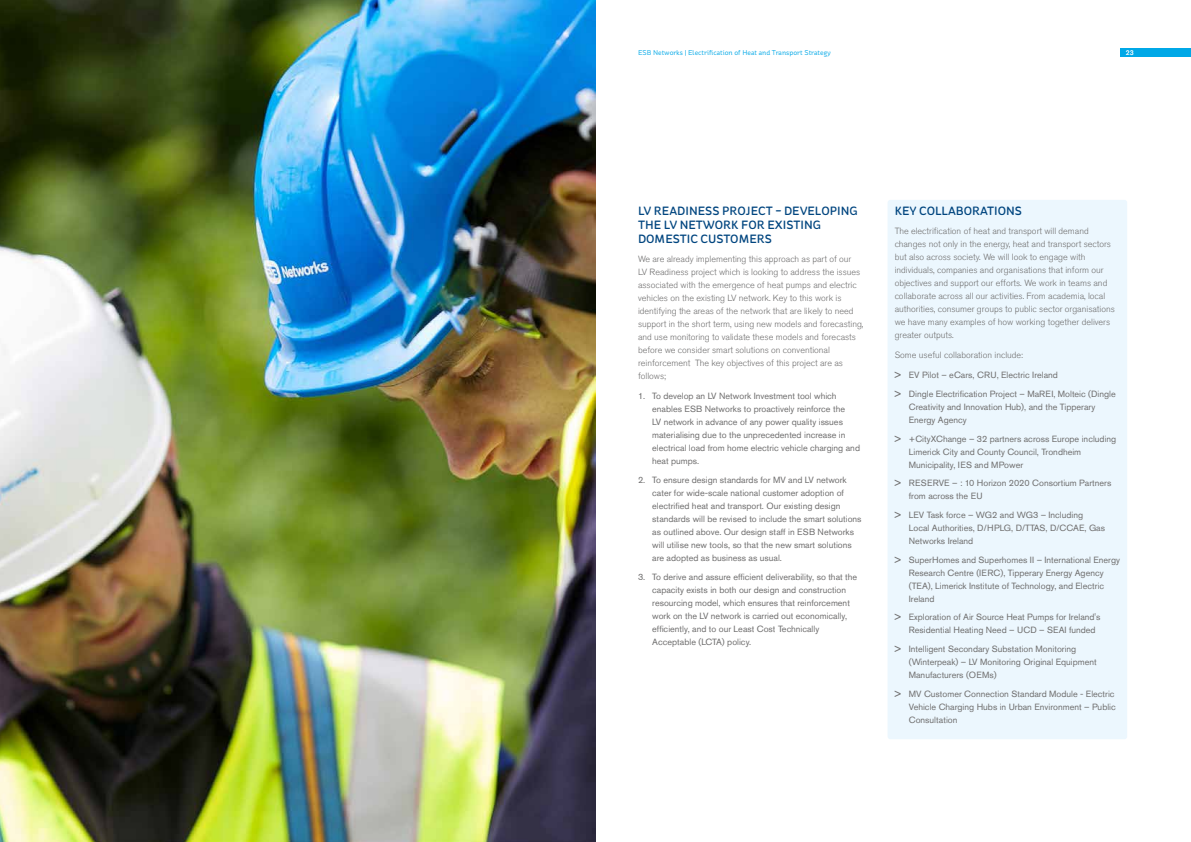
<style>
.page{position:relative;width:1191px;height:842px;background:#fff}
.page>*{position:absolute;margin:0;border:0;box-sizing:border-box;transform-origin:0 0}
.Header2{font:500 12px/14px "St Ryde";color:#00457f}
.Body{font:300 9px/13px "Akzidenz Grotesk Pro";color:#706f6f}
.Bullets{font:9px/13px "Akzidenz Grotesk Pro";color:#706f6f}
.Bullets_Nos{font:9px/13px "Akzidenz Grotesk Pro";color:#706f6f}
.t1{font:7px "St Ryde";color:#00a8e7}
.t2{font:500 7px "Akzidenz Grotesk Pro";color:#fff}
.s1{font-family:"Akzidenz Grotesk BE";font-weight:500}
</style>
<div class="page">
<img style="left:0;top:0;width:595px;height:842px">
<div style="left:1120px;top:48px;width:71px;height:9px;background:#00a8e7"></div>
<div style="left:887px;top:200px;width:240px;height:539px;background:#ecf7fe;border-radius:3px"></div>
<p class="t1" style="left:638px;top:48px;width:194px">ESB Networks | Electrification of Heat and Transport Strategy</p>
<p class="t2" style="left:1125px;top:48px;width:9px">23</p>
<h2 class="Header2" style="left:638px;top:204px;width:221px">LV READINESS PROJECT – DEVELOPING<br>THE LV NETWORK FOR EXISTING<br>DOMESTIC CUSTOMERS</h2>
<p class="Body" style="left:638px;top:252px;width:227px">We are already implementing this approach as part of our<br>LV Readiness project which is looking to address the issues associated with the emergence of heat pumps and electric vehicles on the existing LV network. Key to this work is identifying the areas of the network that are likely to need support in the short term, using new models and forecasting, and use monitoring to validate these models and forecasts before we consider smart solutions on conventional reinforcement The key objectives of this project are as follows;</p>
<p class="Bullets_Nos" style="left:652px;top:389px;width:209px;text-indent:-14px">1. To develop an LV Network Investment tool which enables ESB Networks to proactively reinforce the<br>LV network in advance of any power quality issues materialising due to the unprecedented increase in electrical load from home electric vehicle charging and heat pumps.</p>
<p class="Bullets_Nos" style="left:652px;top:473px;width:211px;text-indent:-14px">2. To ensure design standards for MV and LV network cater for wide-scale national customer adoption of electrified heat and transport. Our existing design standards will be revised to include the smart solutions as outlined above. Our design staff in ESB Networks will utilise new tools, so that the new smart solutions are adopted as business as usual.</p>
<p class="Bullets_Nos" style="left:652px;top:570px;width:206px;text-indent:-14px">3. To derive and assure efficient deliverability, so that the capacity exists in both our design and construction resourcing model, which ensures that reinforcement work on the LV network is carried out economically, efficiently, and to our Least Cost Technically Acceptable (LCTA) policy.</p>
<h2 class="Header2" style="left:894px;top:204px;width:129px">KEY COLLABORATIONS</h2>
<p class="Body" style="left:894px;top:224px;width:222px">The electrification of heat and transport will demand changes not only in the energy, heat and transport sectors but also across society. We will look to engage with individuals, companies and organisations that inform our objectives and support our efforts. We work in teams and collaborate across all our activities. From academia, local authorities, consumer groups to public sector organisations we have many examples of how working together delivers greater outputs.</p>
<p class="Body" style="left:894px;top:348px;width:130px">Some useful collaboration include:</p>
<p class="Bullets" style="left:894px;top:369px;width:165px"><span class="s1">&gt;</span> EV Pilot – eCars, CRU, Electric Ireland</p>
<p class="Bullets" style="left:909px;top:387px;width:208px;text-indent:-14px"><span class="s1">&gt;</span> Dingle Electrification Project – MaREI, Molteic (Dingle<br>Creativity and Innovation Hub), and the Tipperary<br>Energy Agency</p>
<p class="Bullets" style="left:909px;top:432px;width:209px;text-indent:-14px"><span class="s1">&gt;</span> +CityXChange – 32 partners across Europe including<br>Limerick City and County Council, Trondheim<br>Municipality, IES and MPower</p>
<p class="Bullets" style="left:909px;top:477px;width:204px;text-indent:-14px"><span class="s1">&gt;</span> RESERVE – : 10 Horizon 2020 Consortium Partners from across the EU</p>
<p class="Bullets" style="left:909px;top:508px;width:198px;text-indent:-14px"><span class="s1">&gt;</span> LEV Task force – WG2 and WG3 – Including<br>Local Authorities, D/HPLG, D/TTAS, D/CCAE, Gas<br>Networks Ireland</p>
<p class="Bullets" style="left:909px;top:553px;width:213px;text-indent:-14px"><span class="s1">&gt;</span> SuperHomes and Superhomes II – International Energy Research Centre (IERC), Tipperary Energy Agency (TEA), Limerick Institute of Technology, and Electric Ireland</p>
<p class="Bullets" style="left:909px;top:611px;width:193px;text-indent:-14px"><span class="s1">&gt;</span> Exploration of Air Source Heat Pumps for Ireland's<br>Residential Heating Need – UCD – SEAI funded</p>
<p class="Bullets" style="left:909px;top:642px;width:189px;text-indent:-14px"><span class="s1">&gt;</span> Intelligent Secondary Substation Monitoring (Winterpeak) – LV Monitoring Original Equipment<br>Manufacturers (OEMs)</p>
<p class="Bullets" style="left:909px;top:687px;width:208px;text-indent:-14px"><span class="s1">&gt;</span> MV Customer Connection Standard Module - Electric<br>Vehicle Charging Hubs in Urban Environment – Public<br>Consultation</p>
</div>
